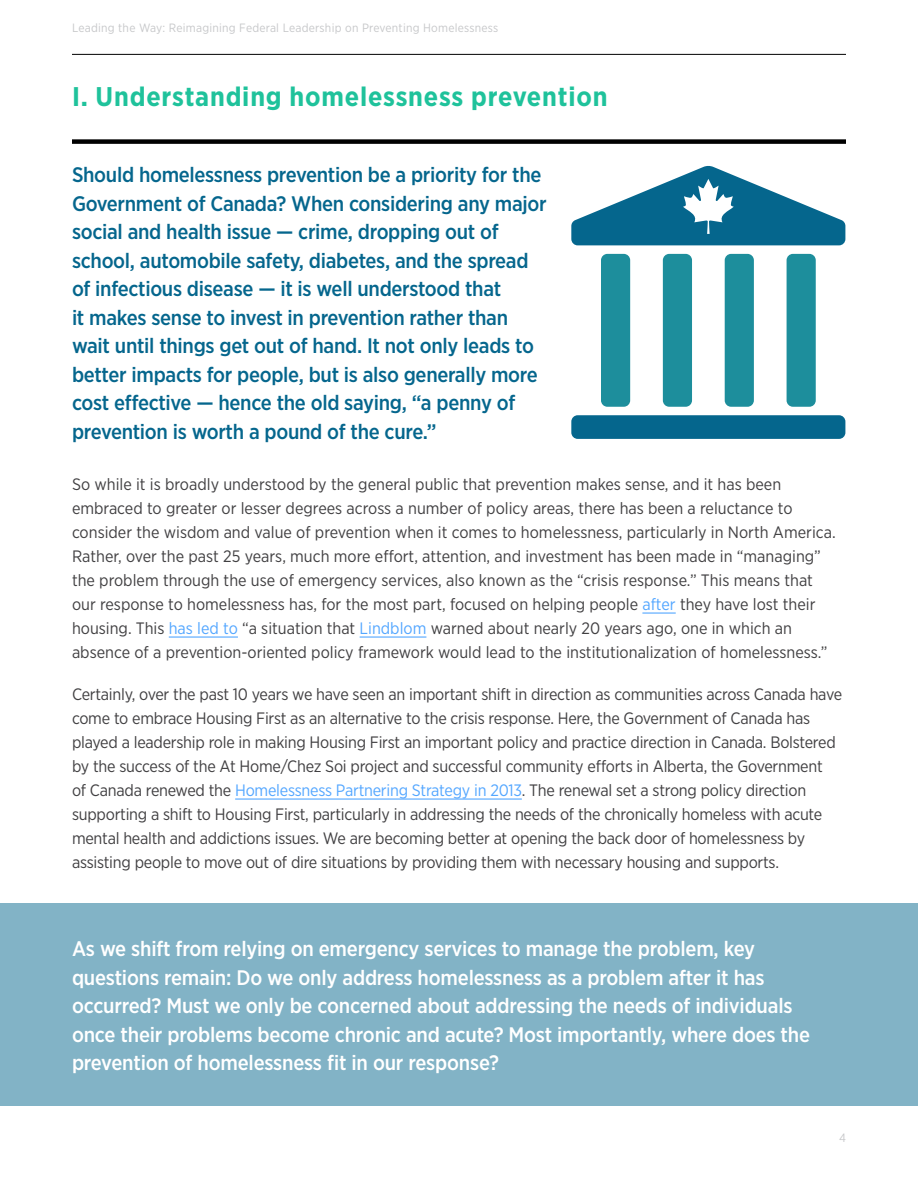
<style>
.page{position:relative;width:918px;height:1188px;background:#fff}
.page>*{position:absolute;margin:0;border:0;box-sizing:border-box;transform-origin:0 0}
.t1{font:700 27px "Gotham Narrow";letter-spacing:.03em;color:#1fc29b}
.t2{font:500 21px/28.5px "Gotham Narrow";letter-spacing:-.015em;color:#05668d}
.t3{font:500 21px/28.5px "Gotham Narrow";letter-spacing:-.01em;color:#fff}
.t4{font:16.5px/24px "Gotham Narrow";letter-spacing:-.015em;color:#414042}
.t5{font:12px "Gotham Narrow";letter-spacing:.02em;color:#c7c8ca}
.s1{color:#54a7ff}
</style>
<div class="page">
<hr style="left:72px;top:54px;width:774px;height:1px;background:#000">
<div style="left:571px;top:415px;width:274px;height:24px;background:#05668d;border-radius:6px"></div>
<div style="left:601px;top:254px;width:29px;height:153px;background:#1d8e9c;border-radius:6px"></div>
<div style="left:663px;top:254px;width:29px;height:153px;background:#1d8e9c;border-radius:6px"></div>
<div style="left:725px;top:254px;width:29px;height:153px;background:#1d8e9c;border-radius:6px"></div>
<div style="left:787px;top:254px;width:29px;height:153px;background:#1d8e9c;border-radius:6px"></div>
<svg style="left:571px;top:166px;width:274px;height:79px"></svg>
<div style="left:72px;top:139px;width:774px;height:5px;background:#000"></div>
<hr style="left:642px;top:612px;width:34px;height:2px;background:#54a7ff">
<hr style="left:169px;top:636px;width:69px;height:2px;background:#54a7ff">
<hr style="left:360px;top:636px;width:66px;height:2px;background:#54a7ff">
<hr style="left:235px;top:798px;width:287px;height:2px;background:#54a7ff">
<div style="left:0;top:904px;width:918px;height:202px;background:#82b3c6"></div>
<p class="t5" style="left:72px;top:20px;width:428px">Leading the Way: Reimagining Federal Leadership on Preventing Homelessness</p>
<h1 class="t1" style="left:72px;top:79px;width:537px">I. Understanding homelessness prevention</h1>
<p class="t2" style="left:72px;top:160px;width:476px">Should homelessness prevention be a priority for the Government of Canada? When considering any major social and health issue — crime, dropping out of school, automobile safety, diabetes, and the spread of infectious disease — it is well understood that<br>it makes sense to invest in prevention rather than wait until things get out of hand. It not only leads to better impacts for people, but is also generally more cost effective — hence the old saying, “a penny of prevention is worth a pound of the cure.”</p>
<p class="t4" style="left:72px;top:471px;width:765px">So while it is broadly understood by the general public that prevention makes sense, and it has been embraced to greater or lesser degrees across a number of policy areas, there has been a reluctance to consider the wisdom and value of prevention when it comes to homelessness, particularly in North America.<br>Rather, over the past 25 years, much more effort, attention, and investment has been made in “managing” the problem through the use of emergency services, also known as the “crisis response.” This means that our response to homelessness has, for the most part, focused on helping people <span class="s1">after</span> they have lost their housing. This <span class="s1">has led to</span> “a situation that <span class="s1">Lindblom</span> warned about nearly 20 years ago, one in which an absence of a prevention-oriented policy framework would lead to the institutionalization of homelessness.”</p>
<p class="t4" style="left:72px;top:682px;width:772px">Certainly, over the past 10 years we have seen an important shift in direction as communities across Canada have come to embrace Housing First as an alternative to the crisis response. Here, the Government of Canada has played a leadership role in making Housing First an important policy and practice direction in Canada. Bolstered by the success of the At Home/Chez Soi project and successful community efforts in Alberta, the Government<br>of Canada renewed the <span class="s1">Homelessness Partnering Strategy in 2013</span>. The renewal set a strong policy direction supporting a shift to Housing First, particularly in addressing the needs of the chronically homeless with acute mental health and addictions issues. We are becoming better at opening the back door of homelessness by assisting people to move out of dire situations by providing them with necessary housing and supports.</p>
<p class="t3" style="left:72px;top:934px;width:740px">As we shift from relying on emergency services to manage the problem, key questions remain: Do we only address homelessness as a problem after it has occurred? Must we only be concerned about addressing the needs of individuals once their problems become chronic and acute? Most importantly, where does the prevention of homelessness fit in our response?</p>
<p class="t5" style="left:839px;top:1131px;width:8px">4</p>
</div>
